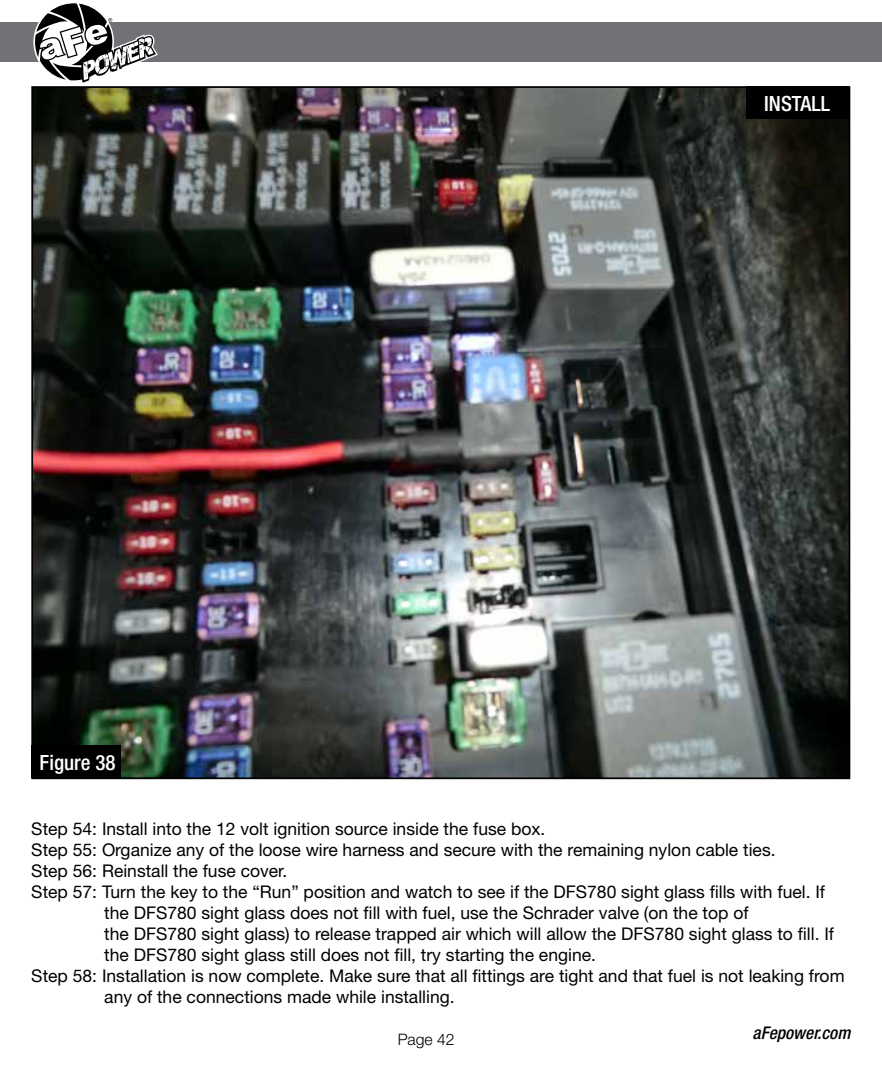
<style>
.page{position:relative;width:882px;height:1071px;background:#fff}
.page>*{position:absolute;margin:0;border:0;box-sizing:border-box;transform-origin:0 0}
.t1{font:500 condensed 21px "Helvetica Neue";color:#fff}
.t2{font:17.5px "Helvetica Neue";color:#000}
.t3{font:italic 500 condensed 17.5px "Helvetica Neue";color:#000}
.t4{font:300 15.75px "Helvetica Neue";color:#000}
</style>
<div class="page">
<img style="left:34px;top:89px;width:813px;height:687px">
<div style="left:31px;top:745px;width:90px;height:33px;background:#000"></div>
<div style="left:746px;top:86px;width:103px;height:33px;background:#000"></div>
<div style="left:0;top:23px;width:882px;height:39px;background:#717275"></div>
<svg style="left:34px;top:3px;width:124px;height:80px"></svg>
<p class="t1" style="left:40px;top:750px;width:77px">Figure 38</p>
<p class="t1" style="left:764px;top:91px;width:67px">INSTALL</p>
<p class="t2" style="left:31px;top:819px;width:516px">Step 54: Install into the 12 volt ignition source inside the fuse box.</p>
<p class="t2" style="left:31px;top:840px;width:746px">Step 55: Organize any of the loose wire harness and secure with the remaining nylon cable ties.</p>
<p class="t2" style="left:31px;top:861px;width:258px">Step 56: Reinstall the fuse cover.</p>
<p class="t2" style="left:31px;top:882px;width:795px">Step 57: Turn the key to the “Run” position and watch to see if the DFS780 sight glass fills with fuel. If</p>
<p class="t2" style="left:104px;top:903px;width:646px">the DFS780 sight glass does not fill with fuel, use the Schrader valve (on the top of</p>
<p class="t2" style="left:104px;top:924px;width:731px">the DFS780 sight glass) to release trapped air which will allow the DFS780 sight glass to fill. If</p>
<p class="t2" style="left:104px;top:945px;width:493px">the DFS780 sight glass still does not fill, try starting the engine.</p>
<p class="t2" style="left:31px;top:966px;width:815px">Step 58: Installation is now complete. Make sure that all fittings are tight and that fuel is not leaking from</p>
<p class="t2" style="left:104px;top:987px;width:352px">any of the connections made while installing.</p>
<p class="t4" style="left:398px;top:1030px;width:58px">Page 42</p>
<p class="t3" style="left:753px;top:1023px;width:99px">aFepower.com</p>
</div>
